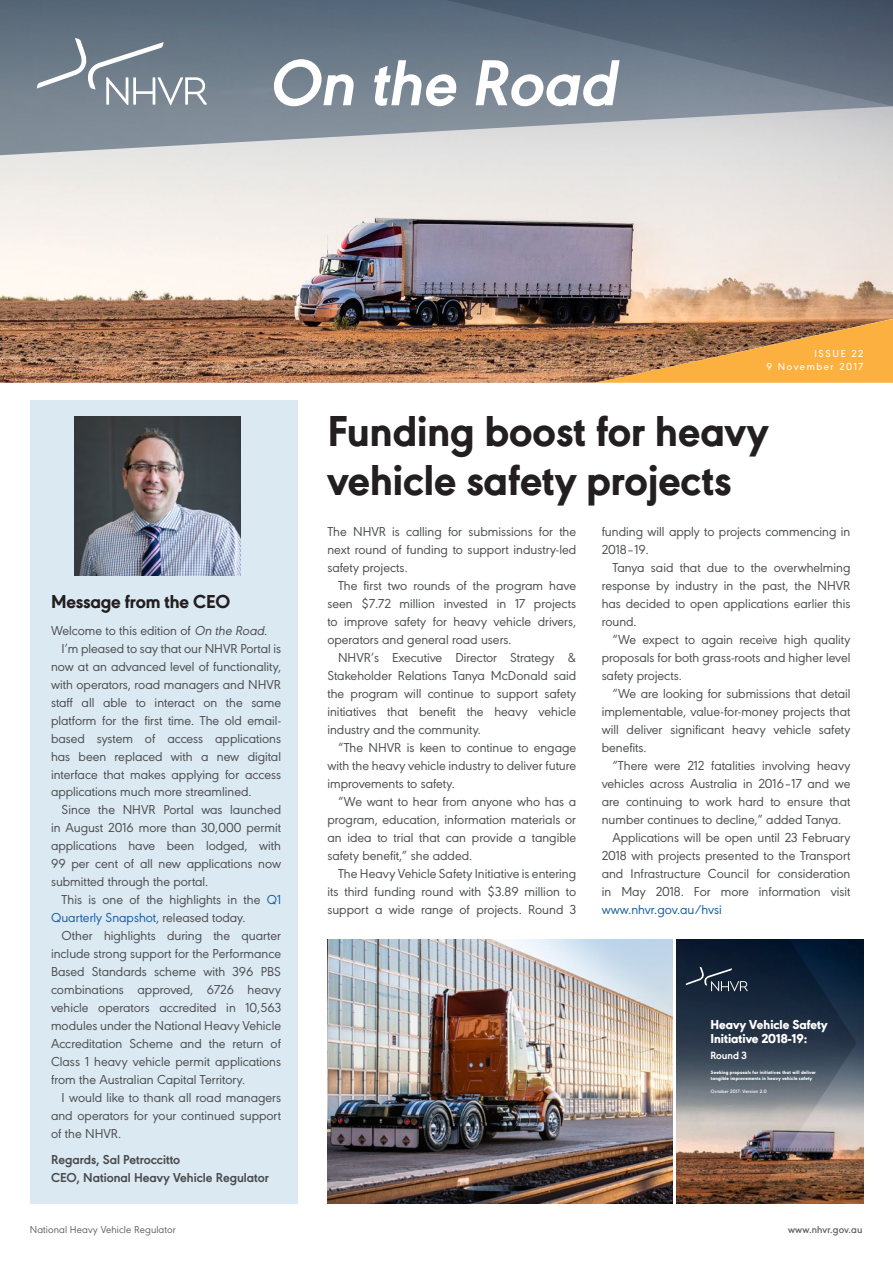
<style>
.page{position:relative;width:893px;height:1263px;background:#fff}
.page>*{position:absolute;margin:0;border:0;box-sizing:border-box;transform-origin:0 0}
.Heading_1{font:italic 700 67.5px "URW Geometric";color:#fff}
.Heading_1-2{font:800 45px/49.5px "URW Geometric";color:#231f20}
.Heading_2{font:800 19.5px "URW Geometric";letter-spacing:-.01em;color:#231f20}
.Normal_Paragraph{font:13.5px/18px "URW Geometric";color:#4b4c4d;text-align:justify}
.Normal_Paragraph_No{font:13.5px/18px "URW Geometric";color:#4b4c4d;text-align:justify}
.Normal_Paragraph_No-2{font:700 13.5px "URW Geometric";color:#4b4c4d}
.t1{font:800 13.5px/14.7px "URW Geometric";color:#fff}
.t2{font:700 10.95px "URW Geometric";color:#fff}
.t3{font:10.5px "URW Geometric";letter-spacing:.01em;color:#636366}
.Normal_Paragraph-2{font:500 10.5px "URW Geometric";letter-spacing:.15em;color:#fff}
.t4{font:600 10.5px "URW Geometric";letter-spacing:.01em;color:#636366}
.t5{font:800 4.95px/6px "URW Geometric";letter-spacing:.03em;color:#fff}
.t6{font:600 4.95px "URW Geometric";letter-spacing:.03em;color:#fff}
.s1{font-style:italic}
.s2{color:#175d9e}
</style>
<div class="page">
<img style="left:327px;top:940px;width:345px;height:263px">
<img style="left:0;top:155px;width:893px;height:228px">
<svg style="left:0;top:0;width:893px;height:155px"></svg>
<svg style="left:446px;top:0;width:447px;height:106px"></svg>
<svg style="left:37px;top:38px;width:170px;height:67px"></svg>
<div style="left:30px;top:400px;width:268px;height:803px;background:#dbe9f3"></div>
<svg style="left:595px;top:319px;width:298px;height:64px"></svg>
<img style="left:74px;top:417px;width:167px;height:158px">
<img style="left:856px;top:940px;width:7px;height:263px">
<img style="left:677px;top:940px;width:179px;height:263px">
<svg style="left:686px;top:967px;width:62px;height:24px"></svg>
<p class="Heading_1" style="left:268px;top:32px;width:349px">On the Road</p>
<p class="Normal_Paragraph-2" style="left:814px;top:346px;width:50px">ISSUE 22</p>
<p class="Normal_Paragraph-2" style="left:766px;top:359px;width:98px">9 November 2017</p>
<p class="Heading_2" style="left:51px;top:587px;width:181px">Message from the CEO</p>
<p class="Normal_Paragraph_No" style="left:51px;top:620px;width:218px">Welcome to this edition of <span class="s1">On the Road</span>.</p>
<p class="Normal_Paragraph_No" style="left:51px;top:638px;width:232px;text-indent:11px">I’m pleased to say that our NHVR Portal is now at an advanced level of functionality, with operators, road managers and NHVR staff all able to interact on the same platform for the first time. The old email&shy;based system of access applications has been replaced with a new digital interface that makes applying for access applications much more streamlined.</p>
<p class="Normal_Paragraph_No" style="left:51px;top:800px;width:232px;text-indent:11px">Since the NHVR Portal was launched in August 2016 more than 30,000 permit applications have been lodged, with 99 per cent of all new applications now submitted through the portal.</p>
<p class="Normal_Paragraph_No" style="left:51px;top:890px;width:232px;text-indent:11px">This is one of the highlights in the <span class="s2">Q1<br>Quarterly Snapshot</span>, released today.</p>
<p class="Normal_Paragraph_No" style="left:51px;top:926px;width:232px;text-indent:11px">Other highlights during the quarter include strong support for the Performance Based Standards scheme with 396 PBS combinations approved, 6726 heavy vehicle operators accredited in 10,563 modules under the National Heavy Vehicle Accreditation Scheme and the return of Class 1 heavy vehicle permit applications from the Australian Capital Territory.</p>
<p class="Normal_Paragraph_No" style="left:51px;top:1087px;width:232px;text-indent:11px">I would like to thank all road managers and operators for your continued support of the NHVR.</p>
<p class="Normal_Paragraph_No-2" style="left:51px;top:1149px;width:131px">Regards, Sal Petroccitto</p>
<p class="Normal_Paragraph_No-2" style="left:51px;top:1167px;width:219px">CEO, National Heavy Vehicle Regulator</p>
<p class="Heading_1-2" style="left:327px;top:403px;width:443px">Funding boost for heavy vehicle safety projects</p>
<p class="Normal_Paragraph_No" style="left:327px;top:522px;width:250px">The NHVR is calling for submissions for the next round of funding to support industry-led safety projects.</p>
<p class="Normal_Paragraph" style="left:327px;top:576px;width:250px;text-indent:11px">The first two rounds of the program have seen $7.72 million invested in 17 projects to improve safety for heavy vehicle drivers, operators and general road users.</p>
<p class="Normal_Paragraph" style="left:327px;top:648px;width:250px;text-indent:11px">NHVR’s Executive Director Strategy &amp; Stakeholder Relations Tanya McDonald said the program will continue to support safety initiatives that benefit the heavy vehicle industry and the community.</p>
<p class="Normal_Paragraph" style="left:327px;top:738px;width:250px;text-indent:11px">“The NHVR is keen to continue to engage with the heavy vehicle industry to deliver future improvements to safety.</p>
<p class="Normal_Paragraph" style="left:327px;top:792px;width:250px;text-indent:11px">“We want to hear from anyone who has a program, education, information materials or an idea to trial that can provide a tangible safety benefit,” she added.</p>
<p class="Normal_Paragraph" style="left:327px;top:864px;width:250px;text-indent:11px">The Heavy Vehicle Safety Initiative is entering its third funding round with $3.89 million to support a wide range of projects. Round 3</p>
<p class="Normal_Paragraph" style="left:602px;top:522px;width:250px">funding will apply to projects commencing in<br>2018–19.</p>
<p class="Normal_Paragraph" style="left:602px;top:558px;width:250px;text-indent:11px">Tanya said that due to the overwhelming response by industry in the past, the NHVR has decided to open applications earlier this round.</p>
<p class="Normal_Paragraph" style="left:602px;top:630px;width:250px;text-indent:11px">“We expect to again receive high quality proposals for both grass-roots and higher level safety projects.</p>
<p class="Normal_Paragraph" style="left:602px;top:684px;width:250px;text-indent:11px">“We are looking for submissions that detail implementable, value-for-money projects that will deliver significant heavy vehicle safety benefits.</p>
<p class="Normal_Paragraph" style="left:602px;top:756px;width:250px;text-indent:11px">“There were 212 fatalities involving heavy vehicles across Australia in 2016–17 and we are continuing to work hard to ensure that number continues to decline,” added Tanya.</p>
<p class="Normal_Paragraph" style="left:602px;top:828px;width:250px;text-indent:11px">Applications will be open until 23 February 2018 with projects presented to the Transport and Infrastructure Council for consideration in May 2018. For more information visit <span class="s2">www.nhvr.gov.au/hvsi</span></p>
<p class="t1" style="left:710px;top:1016px;width:119px">Heavy Vehicle Safety<br>Initiative 2018-19:</p>
<p class="t2" style="left:710px;top:1047px;width:38px">Round 3</p>
<p class="t5" style="left:711px;top:1069px;width:106px">Seeking proposals for initiatives that will deliver tangible improvements in heavy vehicle safety</p>
<p class="t6" style="left:711px;top:1087px;width:57px">October 2017: Version 2.0</p>
<p class="t3" style="left:30px;top:1222px;width:147px">National Heavy Vehicle Regulator</p>
<p class="t4" style="left:788px;top:1222px;width:76px">www.nhvr.gov.au</p>
</div>
